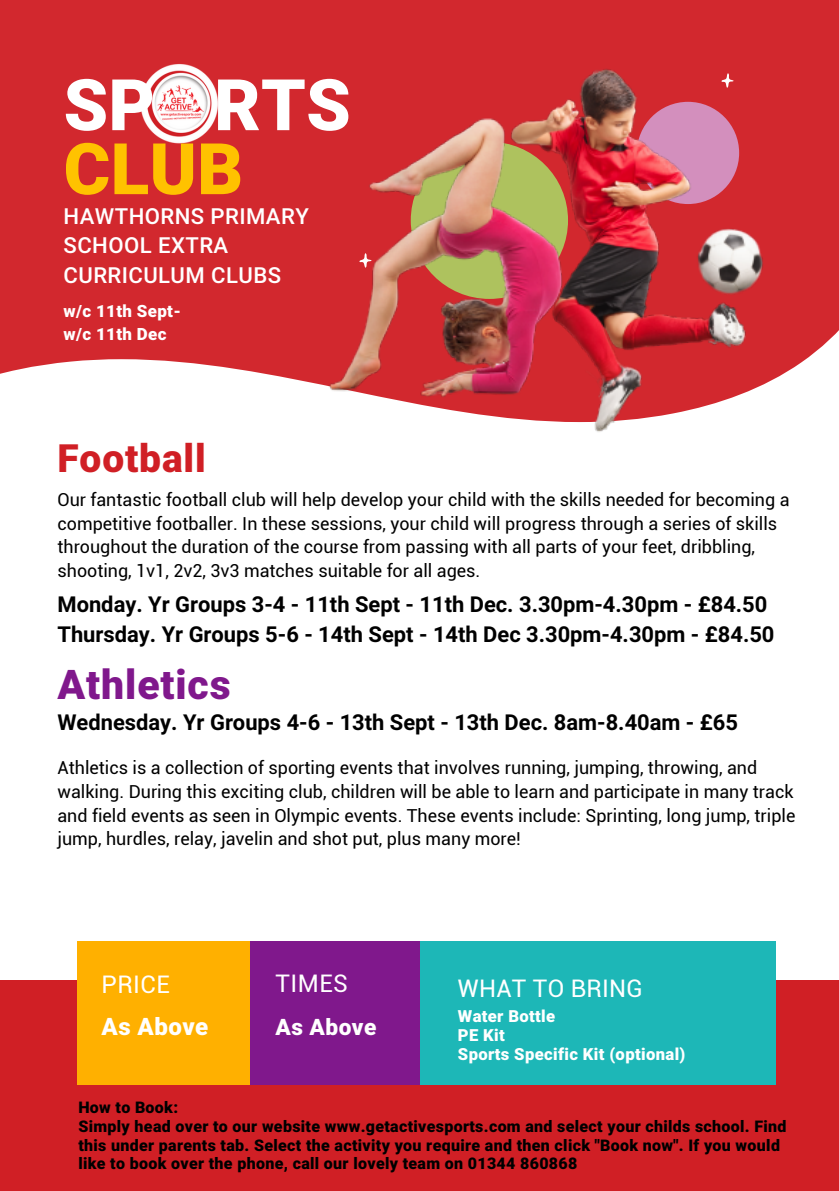
<style>
.page{position:relative;width:839px;height:1191px;background:#fff}
.page>*{position:absolute;margin:0;border:0;box-sizing:border-box;transform-origin:0 0}
.t1{font:900 71.2px/64px "Roboto";letter-spacing:.005em;color:#fff}
.t2{font:900 41px "Roboto";letter-spacing:.02em;color:#80188c}
.t3{font:900 39px "Roboto";letter-spacing:.025em;color:#d01f25}
.t4{font:24.2px "Roboto";letter-spacing:.015em;color:#fff}
.t5{font:900 24px "Roboto";letter-spacing:.02em;color:#fff}
.t6{font:900 22.6px "Roboto";letter-spacing:.02em;color:#fff}
.t7{font:500 22.2px/29.6px "Roboto";letter-spacing:.02em;color:#fff}
.t8{font:700 22px "Roboto";color:#000}
.t9{font:18px/23.8px "Roboto";color:#000}
.t10{font:900 16.8px "Roboto";letter-spacing:.02em;color:#fff}
.t11{font:900 16.6px "Roboto";letter-spacing:.02em;color:#fff}
.t12{font:900 16px/18.6px "Roboto";letter-spacing:.02em;color:#000}
.s1{color:#ffc200}
</style>
<div class="page">
<svg style="left:0;top:0;width:838px;height:417px;background:#d63f45"></svg>
<svg style="left:468px;top:87px;width:18px;height:6px"></svg>
<img style="left:496px;top:60px;width:308px;height:372px">
<div style="left:0;top:980px;width:838px;height:211px;background:#d01f25"></div>
<img style="left:323px;top:93px;width:269px;height:317px">
<div style="left:77px;top:941px;width:173px;height:143px;background:#ffb000"></div>
<div style="left:250px;top:941px;width:170px;height:143px;background:#80188c"></div>
<div style="left:420px;top:941px;width:356px;height:143px;background:#1db7b7"></div>
<img style="left:140px;top:64px;width:80px;height:79px">
<p class="t1" style="left:64px;top:74px;width:288px">SP RTS<br><span class="s1">CLUB</span></p>
<p class="t7" style="left:64px;top:201px;width:247px">HAWTHORNS PRIMARY<br>SCHOOL EXTRA<br>CURRICULUM CLUBS</p>
<p class="t10" style="left:64px;top:302px;width:119px">w/c 11th Sept-</p>
<p class="t10" style="left:64px;top:324px;width:104px">w/c 11th Dec</p>
<p class="t3" style="left:57px;top:435px;width:150px">Football</p>
<p class="t9" style="left:57px;top:488px;width:733px">Our fantastic football club will help develop your child with the skills needed for becoming a competitive footballer. In these sessions, your child will progress through a series of skills throughout the duration of the course from passing with all parts of your feet, dribbling, shooting, 1v1, 2v2, 3v3 matches suitable for all ages.</p>
<p class="t8" style="left:57px;top:591px;width:711px">Monday. Yr Groups 3-4 - 11th Sept - 11th Dec. 3.30pm-4.30pm - £84.50</p>
<p class="t8" style="left:57px;top:621px;width:718px">Thursday. Yr Groups 5-6 - 14th Sept - 14th Dec 3.30pm-4.30pm - £84.50</p>
<p class="t2" style="left:57px;top:661px;width:175px">Athletics</p>
<p class="t8" style="left:57px;top:709px;width:682px">Wednesday. Yr Groups 4-6 - 13th Sept - 13th Dec. 8am-8.40am - £65</p>
<p class="t9" style="left:57px;top:756px;width:739px">Athletics is a collection of sporting events that involves running, jumping, throwing, and walking. During this exciting club, children will be able to learn and participate in many track and field events as seen in Olympic events. These events include: Sprinting, long jump, triple jump, hurdles, relay, javelin and shot put, plus many more!</p>
<p class="t4" style="left:101px;top:971px;width:70px">PRICE</p>
<p class="t4" style="left:275px;top:970px;width:74px">TIMES</p>
<p class="t4" style="left:458px;top:975px;width:187px">WHAT TO BRING</p>
<p class="t5" style="left:101px;top:1012px;width:108px">As Above</p>
<p class="t6" style="left:275px;top:1014px;width:102px">As Above</p>
<p class="t11" style="left:458px;top:1006px;width:99px">Water Bottle</p>
<p class="t11" style="left:458px;top:1026px;width:48px">PE Kit</p>
<p class="t11" style="left:458px;top:1045px;width:229px">Sports Specific Kit (optional)</p>
<p class="t12" style="left:78px;top:1099px;width:101px">How to Book:</p>
<p class="t12" style="left:78px;top:1117px;width:709px">Simply head over to our website www.getactivesports.com and select your childs school. Find this under parents tab. Select the activity you require and then click "Book now". If you would like to book over the phone, call our lovely team on 01344 860868</p>
</div>
